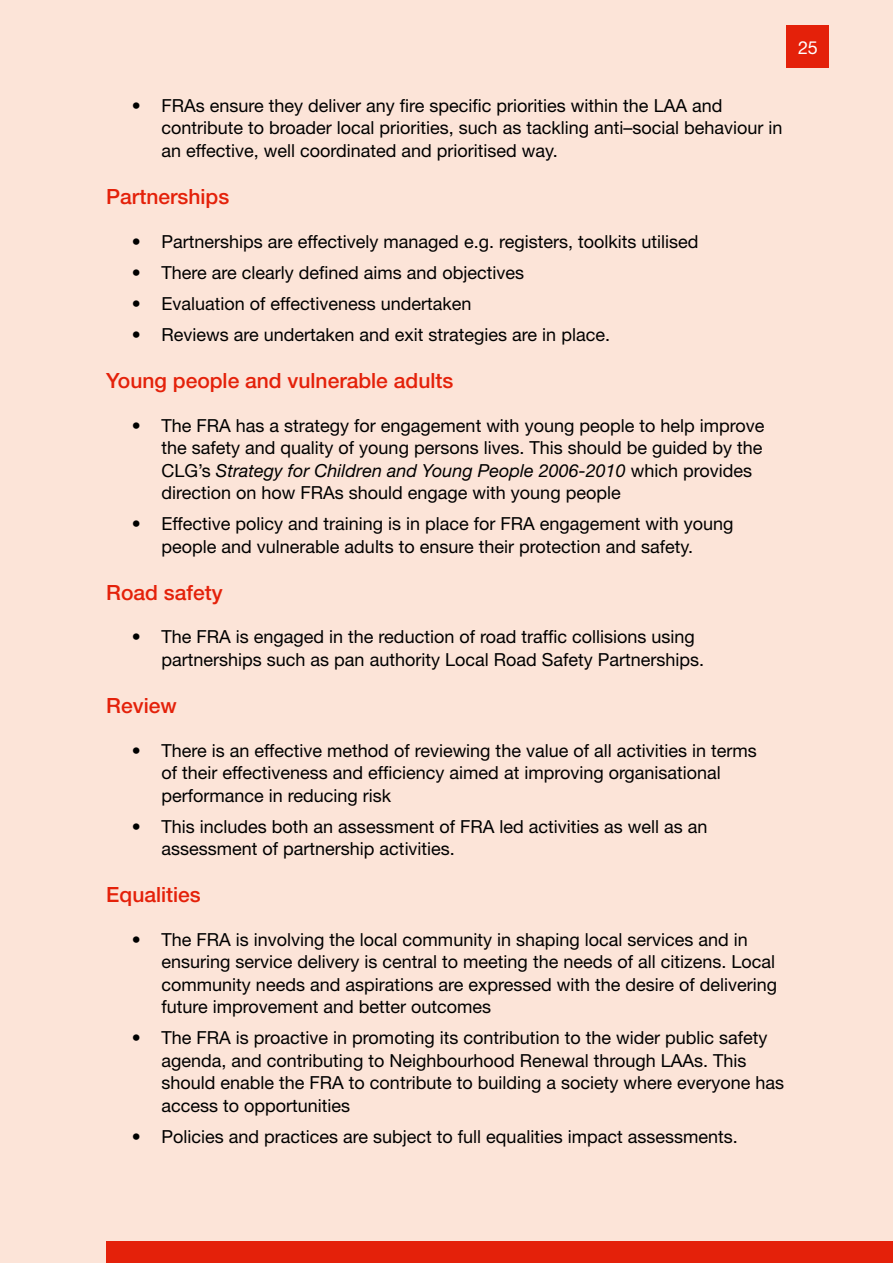
<style>
.page{position:relative;width:893px;height:1263px;background:#fce4d8}
.page>*{position:absolute;margin:0;border:0;box-sizing:border-box;transform-origin:0 0}
.t1{font:500 21px "Helvetica Neue";color:#e4210a}
.t2{font:18px/22.5px "Helvetica Neue";color:#000}
.t3{font:18px "Helvetica Neue";color:#fff}
.s1{font-style:italic}
</style>
<div class="page">
<div style="left:106px;top:1242px;width:787px;height:21px;background:#e4210a"></div>
<div style="left:787px;top:26px;width:42px;height:42px;background:#e4210a"></div>
<p class="t3" style="left:798px;top:37px;width:21px">25</p>
<p class="t2" style="left:162px;top:94px;width:622px;text-indent:-30px">• FRAs ensure they deliver any fire specific priorities within the LAA and contribute to broader local priorities, such as tackling anti–social behaviour in an effective, well coordinated and prioritised way.</p>
<p class="t1" style="left:106px;top:184px;width:124px">Partnerships</p>
<p class="t2" style="left:132px;top:230px;width:568px">• Partnerships are effectively managed e.g. registers, toolkits utilised</p>
<p class="t2" style="left:132px;top:261px;width:394px">• There are clearly defined aims and objectives</p>
<p class="t2" style="left:132px;top:292px;width:341px">• Evaluation of effectiveness undertaken</p>
<p class="t2" style="left:132px;top:323px;width:480px">• Reviews are undertaken and exit strategies are in place.</p>
<p class="t1" style="left:106px;top:368px;width:349px">Young people and vulnerable adults</p>
<p class="t2" style="left:162px;top:414px;width:604px;text-indent:-30px">• The FRA has a strategy for engagement with young people to help improve the safety and quality of young persons lives. This should be guided by the CLG’s <span class="s1">Strategy for Children and Young People 2006-2010</span> which provides direction on how FRAs should engage with young people</p>
<p class="t2" style="left:132px;top:512px;width:603px;text-align:center">• Effective policy and training is in place for FRA engagement with young people and vulnerable adults to ensure their protection and safety.</p>
<p class="t1" style="left:106px;top:580px;width:118px">Road safety</p>
<p class="t2" style="left:162px;top:625px;width:544px;text-indent:-30px">• The FRA is engaged in the reduction of road traffic collisions using partnerships such as pan authority Local Road Safety Partnerships.</p>
<p class="t1" style="left:106px;top:693px;width:72px">Review</p>
<p class="t2" style="left:162px;top:739px;width:597px;text-indent:-30px">• There is an effective method of reviewing the value of all activities in terms of their effectiveness and efficiency aimed at improving organisational performance in reducing risk</p>
<p class="t2" style="left:162px;top:815px;width:547px;text-indent:-30px">• This includes both an assessment of FRA led activities as well as an assessment of partnership activities.</p>
<p class="t1" style="left:106px;top:882px;width:96px">Equalities</p>
<p class="t2" style="left:162px;top:928px;width:617px;text-indent:-30px">• The FRA is involving the local community in shaping local services and in ensuring service delivery is central to meeting the needs of all citizens. Local community needs and aspirations are expressed with the desire of delivering future improvement and better outcomes</p>
<p class="t2" style="left:162px;top:1026px;width:624px;text-indent:-30px">• The FRA is proactive in promoting its contribution to the wider public safety agenda, and contributing to Neighbourhood Renewal through LAAs. This should enable the FRA to contribute to building a society where everyone has access to opportunities</p>
<p class="t2" style="left:132px;top:1125px;width:607px">• Policies and practices are subject to full equalities impact assessments.</p>
</div>
